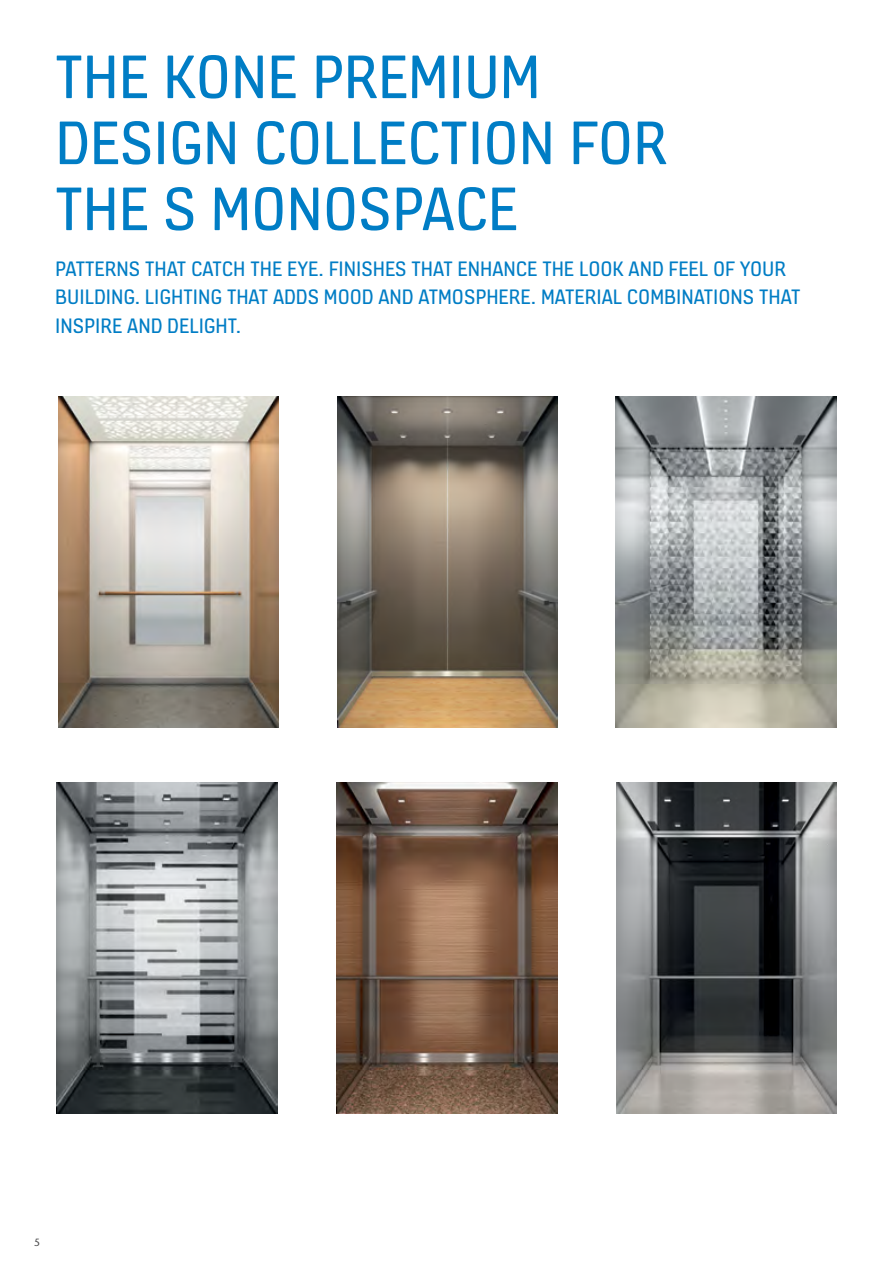
<style>
.page{position:relative;width:893px;height:1263px;background:#fff}
.page>*{position:absolute;margin:0;border:0;box-sizing:border-box;transform-origin:0 0}
.t1{font:66px/66px "KONE Information";color:#007dc5}
.t2{font:22.5px/28.5px "KONE Information";color:#007dc5}
.t3{font:10.5px "Stone Sans";color:#4d4d4f}
</style>
<div class="page">
<img style="left:337px;top:397px;width:221px;height:331px">
<img style="left:58px;top:397px;width:221px;height:331px">
<img style="left:616px;top:397px;width:220px;height:331px">
<img style="left:336px;top:782px;width:221px;height:331px">
<img style="left:57px;top:782px;width:221px;height:331px">
<img style="left:616px;top:782px;width:220px;height:331px">
<h1 class="t1" style="left:55px;top:41px;width:614px">THE KONE PREMIUM<br>DESIGN COLLECTION FOR<br>THE S MONOSPACE</h1>
<p class="t2" style="left:55px;top:253px;width:747px">PATTERNS THAT CATCH THE EYE. FINISHES THAT ENHANCE THE LOOK AND FEEL OF YOUR<br>BUILDING. LIGHTING THAT ADDS MOOD AND ATMOSPHERE. MATERIAL COMBINATIONS THAT<br>INSPIRE AND DELIGHT.</p>
<p class="t3" style="left:34px;top:1236px;width:8px">5</p>
</div>
